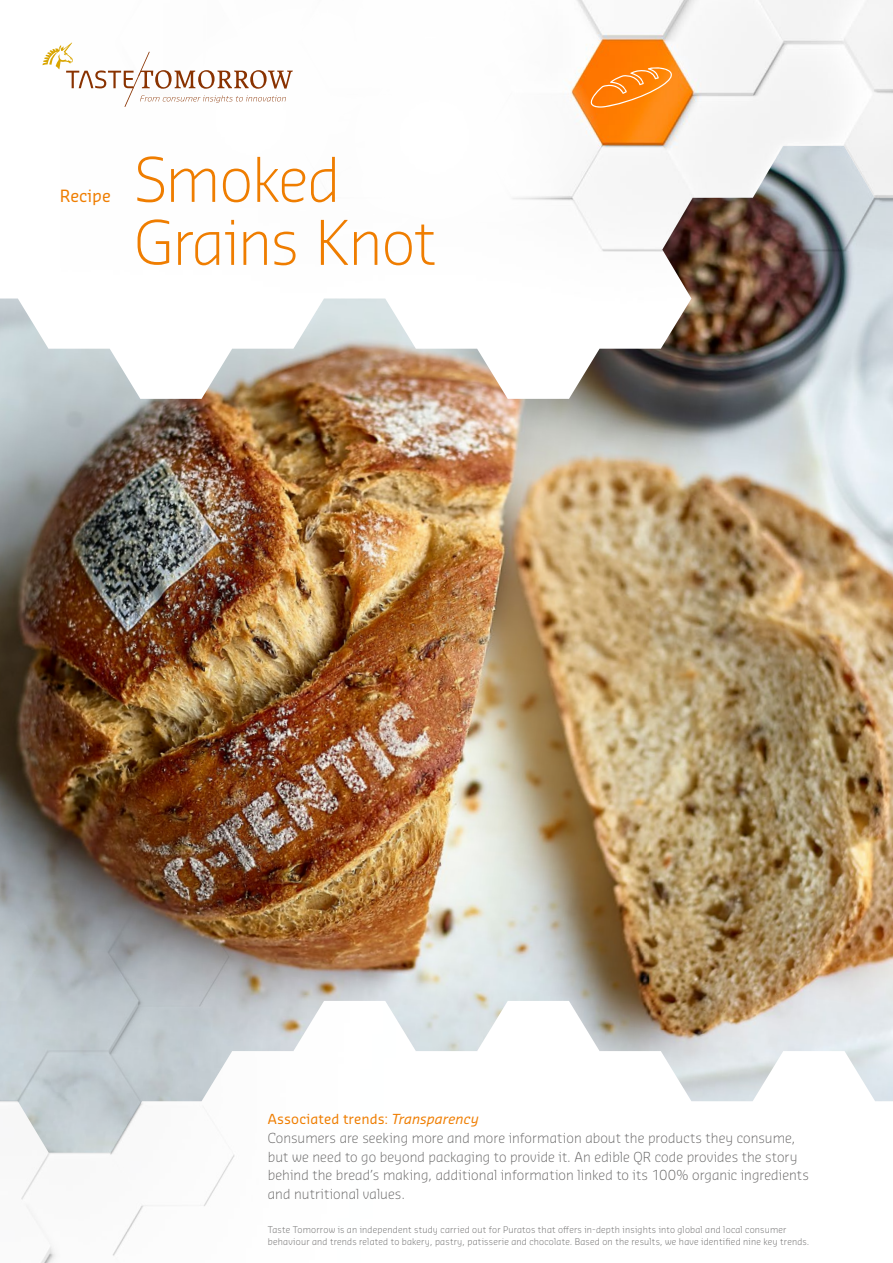
<style>
.page{position:relative;width:893px;height:1263px;background:#fff}
.page>*{position:absolute;margin:0;border:0;box-sizing:border-box;transform-origin:0 0}
.t1{font:300 60px/63px "Sansa Pro";letter-spacing:-.025em;color:#ef7d00}
.t2{font:16.5px "Sansa Pro";color:#ef7d00}
.t3{font:300 13.5px/18.8px "Sansa Pro";letter-spacing:.005em;color:#646363}
.t4{font:300 9px/12px "Sansa Pro";letter-spacing:.025em;color:#646363}
.s1{font-weight:400;color:#ef7d00}
.s2{font-weight:400;font-style:italic;color:#ef7d00}
</style>
<div class="page">
<img style="left:648px;top:619px;width:245px;height:483px">
<img style="left:0;top:0;width:893px;height:619px">
<img style="left:0;top:437px;width:648px;height:826px">
<div style="left:264px;top:1222px;width:549px;height:29px;background:#fff"></div>
<svg style="left:43px;top:0;width:630px;height:275px"></svg>
<p class="t2" style="left:60px;top:185px;width:53px">Recipe</p>
<h1 class="t1" style="left:134px;top:146px;width:304px">Smoked<br>Grains Knot</h1>
<p class="t3" style="left:268px;top:1109px;width:542px"><span class="s1">Associated trends:</span> <span class="s2">Transparency<br></span>Consumers are seeking more and more information about the products they consume, but we need to go beyond packaging to provide it. An edible QR code provides the story behind the bread’s making, additional information linked to its 100% organic ingredients and nutritional values.</p>
<p class="t4" style="left:268px;top:1224px;width:543px">Taste Tomorrow is an independent study carried out for Puratos that offers in-depth insights into global and local consumer behaviour and trends related to bakery, pastry, patisserie and chocolate. Based on the results, we have identified nine key trends.</p>
</div>
